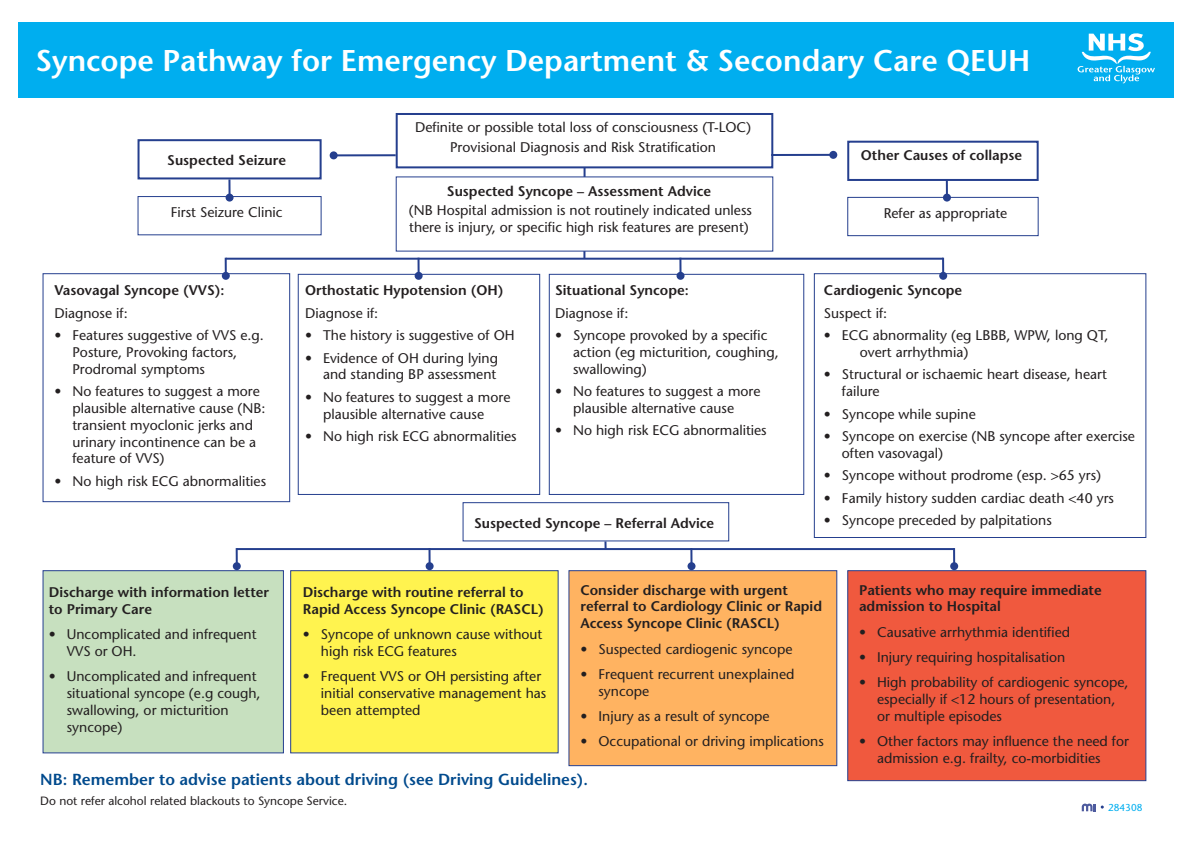
<style>
.page{position:relative;width:1191px;height:842px;background:#fff}
.page>*{position:absolute;margin:0;border:0;box-sizing:border-box;transform-origin:0 0}
.t1{font:600 30px "Stone Sans";color:#fff}
.t2{font:600 16px "Stone Sans";color:#004a8d}
.t3{font:14px/16.8px "Stone Sans";color:#231f20}
.t4{font:600 14px/16.8px "Stone Sans";color:#231f20}
.t5{font:12px "Stone Sans";color:#231f20}
.t6{font:10px "Stone Sans";color:#00aeef}
</style>
<div class="page">
<hr style="left:583px;top:159px;width:2px;height:100px;background:#253f8e">
<div style="left:396px;top:113px;width:377px;height:55px;background:#fff;border:2px solid #253f8e"></div>
<div style="left:396px;top:176px;width:377px;height:76px;background:#fff"></div>
<div style="left:43px;top:273px;width:247px;height:229px;border:1px solid #253f8e"></div>
<div style="left:847px;top:197px;width:191px;height:39px;border:1px solid #253f8e"></div>
<div style="left:847px;top:570px;width:299px;height:211px;background:#f0593e;border:1px solid #253f8e"></div>
<div style="left:568px;top:570px;width:269px;height:196px;background:#ffb361;border:1px solid #253f8e"></div>
<div style="left:290px;top:570px;width:268px;height:183px;background:#fff34f;border:1px solid #253f8e"></div>
<div style="left:43px;top:570px;width:241px;height:183px;background:#c7e0bf;border:1px solid #253f8e"></div>
<div style="left:18px;top:22px;width:1156px;height:75px;background:#00aeef"></div>
<div style="left:137px;top:139px;width:184px;height:40px;border:2px solid #253f8e"></div>
<div style="left:137px;top:196px;width:184px;height:39px;border:1px solid #253f8e"></div>
<div style="left:847px;top:141px;width:191px;height:40px;border:2px solid #253f8e"></div>
<div style="left:298px;top:274px;width:242px;height:221px;border:1px solid #253f8e"></div>
<div style="left:549px;top:274px;width:255px;height:221px;border:1px solid #253f8e"></div>
<div style="left:814px;top:273px;width:332px;height:265px;border:1px solid #253f8e"></div>
<div style="left:462px;top:502px;width:267px;height:39px;border:1px solid #253f8e"></div>
<hr style="left:334px;top:154px;width:62px;height:2px;background:#253f8e">
<div style="left:330px;top:151px;width:8px;height:8px;background:#253f8e;border-radius:50%"></div>
<hr style="left:771px;top:154px;width:62px;height:2px;background:#253f8e">
<div style="left:829px;top:151px;width:8px;height:8px;background:#253f8e;border-radius:50%"></div>
<svg style="left:228px;top:179px;width:2px;height:15px"></svg>
<div style="left:225px;top:194px;width:8px;height:8px;background:#253f8e;border-radius:50%"></div>
<hr style="left:945px;top:179px;width:3px;height:19px;background:#253f8e">
<div style="left:943px;top:194px;width:8px;height:8px;background:#253f8e;border-radius:50%"></div>
<hr style="left:226px;top:258px;width:717px;height:2px;background:#253f8e">
<svg style="left:225px;top:258px;width:2px;height:14px"></svg>
<div style="left:222px;top:272px;width:8px;height:8px;background:#253f8e;border-radius:50%"></div>
<svg style="left:417px;top:259px;width:2px;height:13px"></svg>
<div style="left:414px;top:272px;width:8px;height:8px;background:#253f8e;border-radius:50%"></div>
<svg style="left:679px;top:259px;width:2px;height:13px"></svg>
<div style="left:676px;top:272px;width:8px;height:8px;background:#253f8e;border-radius:50%"></div>
<svg style="left:942px;top:258px;width:2px;height:14px"></svg>
<div style="left:939px;top:272px;width:8px;height:8px;background:#253f8e;border-radius:50%"></div>
<svg style="left:604px;top:541px;width:2px;height:7px"></svg>
<hr style="left:237px;top:548px;width:717px;height:2px;background:#253f8e">
<svg style="left:236px;top:548px;width:2px;height:14px"></svg>
<div style="left:233px;top:562px;width:8px;height:8px;background:#253f8e;border-radius:50%"></div>
<svg style="left:428px;top:550px;width:2px;height:12px"></svg>
<div style="left:425px;top:562px;width:8px;height:8px;background:#253f8e;border-radius:50%"></div>
<svg style="left:690px;top:550px;width:2px;height:12px"></svg>
<div style="left:687px;top:562px;width:8px;height:8px;background:#253f8e;border-radius:50%"></div>
<svg style="left:953px;top:548px;width:2px;height:14px"></svg>
<div style="left:950px;top:562px;width:8px;height:8px;background:#253f8e;border-radius:50%"></div>
<svg style="left:1081px;top:803px;width:22px;height:8px"></svg>
<svg style="left:1077px;top:33px;width:78px;height:50px"></svg>
<p class="t1" style="left:35px;top:42px;width:996px">Syncope Pathway for Emergency Department &amp; Secondary Care QEUH</p>
<p class="t3" style="left:415px;top:119px;width:338px">Definite or possible total loss of consciousness (T-LOC)</p>
<p class="t3" style="left:450px;top:139px;width:267px">Provisional Diagnosis and Risk Stratification</p>
<p class="t4" style="left:167px;top:152px;width:120px">Suspected Seizure</p>
<p class="t4" style="left:861px;top:147px;width:163px">Other Causes of collapse</p>
<p class="t3" style="left:171px;top:204px;width:113px">First Seizure Clinic</p>
<p class="t3" style="left:883px;top:205px;width:125px">Refer as appropriate</p>
<p class="t4" style="left:447px;top:182px;width:266px">Suspected Syncope – Assessment Advice</p>
<p class="t3" style="left:409px;top:202px;width:344px">(NB Hospital admission is not routinely indicated unless there is injury, or specific high risk features are present)</p>
<p class="t4" style="left:54px;top:282px;width:172px">Vasovagal Syncope (VVS):</p>
<p class="t3" style="left:54px;top:304px;width:75px">Diagnose if:</p>
<p class="t3" style="left:72px;top:327px;width:193px;text-indent:-18px">• Features suggestive of VVS e.g.<br>Posture, Provoking factors,<br>Prodromal symptoms</p>
<p class="t3" style="left:72px;top:383px;width:194px;text-indent:-18px">• No features to suggest a more plausible alternative cause (NB: transient myoclonic jerks and urinary incontinence can be a feature of VVS)</p>
<p class="t3" style="left:54px;top:473px;width:213px">• No high risk ECG abnormalities</p>
<p class="t4" style="left:49px;top:584px;width:222px">Discharge with information letter to Primary Care</p>
<p class="t3" style="left:67px;top:626px;width:191px;text-indent:-18px">• Uncomplicated and infrequent<br>VVS or OH.</p>
<p class="t3" style="left:67px;top:668px;width:195px;text-indent:-18px">• Uncomplicated and infrequent situational syncope (e.g cough, swallowing, or micturition syncope)</p>
<p class="t4" style="left:305px;top:282px;width:200px">Orthostatic Hypotension (OH)</p>
<p class="t3" style="left:305px;top:304px;width:75px">Diagnose if:</p>
<p class="t3" style="left:305px;top:327px;width:211px">• The history is suggestive of OH</p>
<p class="t3" style="left:305px;top:349px;width:194px;text-align:right">• Evidence of OH during lying and standing BP assessment</p>
<p class="t3" style="left:305px;top:389px;width:207px;text-align:center">• No features to suggest a more plausible alternative cause</p>
<p class="t3" style="left:305px;top:428px;width:213px">• No high risk ECG abnormalities</p>
<p class="t4" style="left:555px;top:282px;width:135px">Situational Syncope:</p>
<p class="t3" style="left:555px;top:304px;width:75px">Diagnose if:</p>
<p class="t3" style="left:573px;top:327px;width:207px;text-indent:-18px">• Syncope provoked by a specific action (eg micturition, coughing, swallowing)</p>
<p class="t3" style="left:555px;top:383px;width:207px;text-align:center">• No features to suggest a more plausible alternative cause</p>
<p class="t3" style="left:555px;top:422px;width:213px">• No high risk ECG abnormalities</p>
<p class="t4" style="left:824px;top:282px;width:140px">Cardiogenic Syncope</p>
<p class="t3" style="left:824px;top:304px;width:65px">Suspect if:</p>
<p class="t3" style="left:860px;top:327px;width:250px;text-indent:-36px">• ECG abnormality (eg LBBB, WPW, long QT, overt arrhythmia)</p>
<p class="t3" style="left:842px;top:366px;width:266px;text-indent:-18px">• Structural or ischaemic heart disease, heart failure</p>
<p class="t3" style="left:824px;top:405px;width:153px">• Syncope while supine</p>
<p class="t3" style="left:842px;top:428px;width:294px;text-indent:-18px">• Syncope on exercise (NB syncope after exercise often vasovagal)</p>
<p class="t3" style="left:824px;top:467px;width:279px">• Syncope without prodrome (esp. &gt;65 yrs)</p>
<p class="t3" style="left:824px;top:490px;width:291px">• Family history sudden cardiac death &lt;40 yrs</p>
<p class="t4" style="left:474px;top:514px;width:242px">Suspected Syncope – Referral Advice</p>
<p class="t3" style="left:824px;top:512px;width:229px">• Syncope preceded by palpitations</p>
<p class="t4" style="left:303px;top:584px;width:242px">Discharge with routine referral to<br>Rapid Access Syncope Clinic (RASCL)</p>
<p class="t3" style="left:321px;top:626px;width:223px;text-indent:-18px">• Syncope of unknown cause without high risk ECG features</p>
<p class="t3" style="left:321px;top:668px;width:227px;text-indent:-18px">• Frequent VVS or OH persisting after initial conservative management has been attempted</p>
<p class="t4" style="left:580px;top:581px;width:243px">Consider discharge with urgent referral to Cardiology Clinic or Rapid<br>Access Syncope Clinic (RASCL)</p>
<p class="t3" style="left:580px;top:640px;width:213px">• Suspected cardiogenic syncope</p>
<p class="t3" style="left:598px;top:666px;width:197px;text-indent:-18px">• Frequent recurrent unexplained syncope</p>
<p class="t3" style="left:580px;top:708px;width:191px">• Injury as a result of syncope</p>
<p class="t3" style="left:580px;top:733px;width:245px">• Occupational or driving implications</p>
<p class="t4" style="left:859px;top:581px;width:244px">Patients who may require immediate admission to Hospital</p>
<p class="t3" style="left:859px;top:623px;width:212px">• Causative arrhythmia identified</p>
<p class="t3" style="left:859px;top:649px;width:208px">• Injury requiring hospitalisation</p>
<p class="t3" style="left:877px;top:674px;width:253px;text-indent:-18px">• High probability of cardiogenic syncope, especially if &lt;12 hours of presentation, or multiple episodes</p>
<p class="t3" style="left:877px;top:733px;width:253px;text-indent:-18px">• Other factors may influence the need for admission e.g. frailty, co-morbidities</p>
<p class="t2" style="left:40px;top:770px;width:549px">NB: Remember to advise patients about driving (see Driving Guidelines).</p>
<p class="t5" style="left:40px;top:794px;width:308px">Do not refer alcohol related blackouts to Syncope Service.</p>
<p class="t6" style="left:1108px;top:802px;width:36px">284308</p>
</div>
